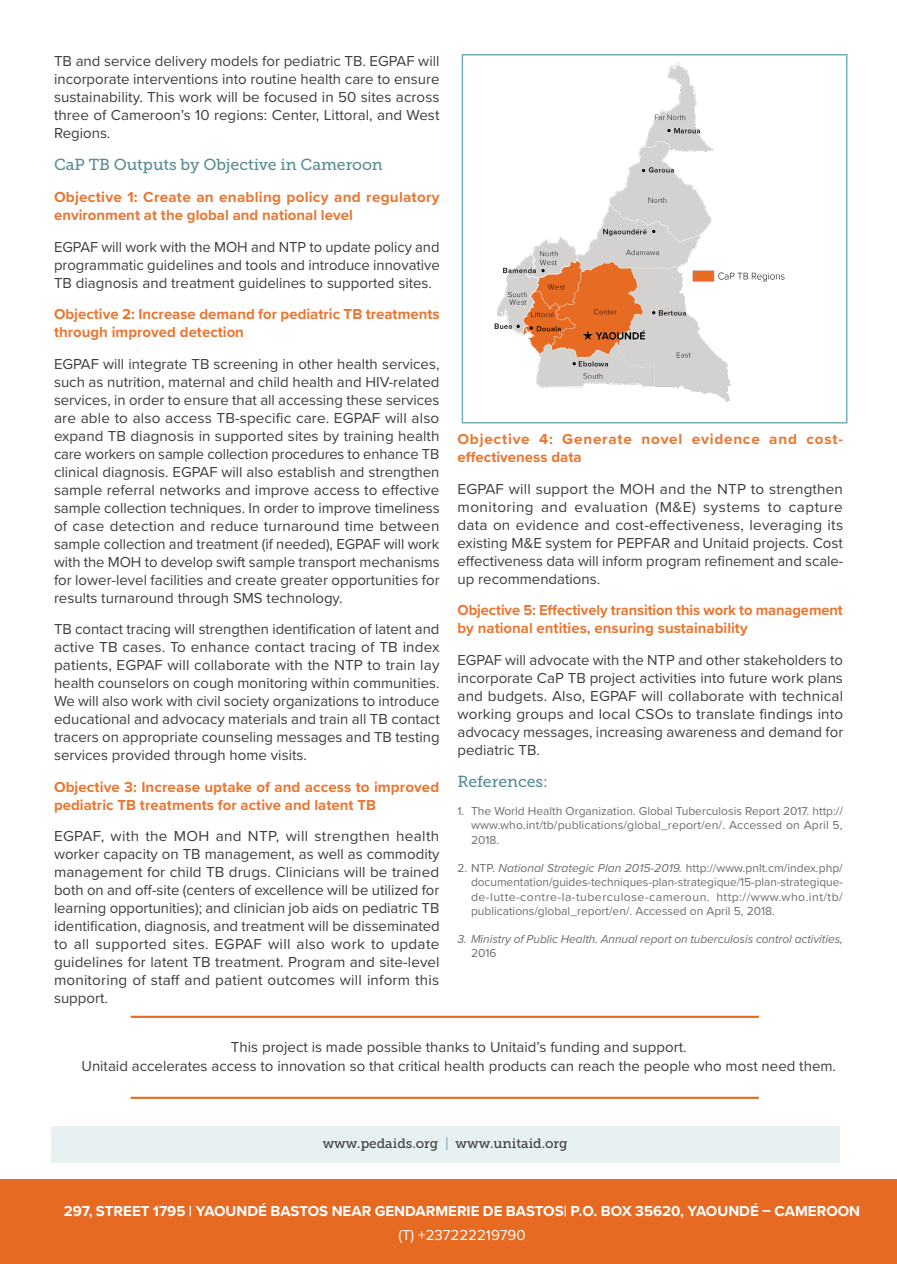
<style>
.page{position:relative;width:897px;height:1264px;background:#fff}
.page>*{position:absolute;margin:0;border:0;box-sizing:border-box;transform-origin:0 0}
.Bullet{font:15.9px "Museo Slab 500";letter-spacing:-.005em;color:#5a8e94}
.Bullet-2{font:15px/18px "Proxima Nova";color:#3e3e3f;text-align:justify}
.Bullet-3{font:700 15px/18px "Proxima Nova";color:#e87732}
.Bullet-4{font:700 15px "Proxima Nova";color:#fff}
.Bullet-5{font:700 15px/18px "Proxima Nova";letter-spacing:.05em;color:#e87732}
.Bullet-6{font:15px "Proxima Nova";color:#fff}
.t1{font:13.5px "Museo Slab 500";color:#3e3e3f}
.t2{font:12px/14.4px "Proxima Nova";letter-spacing:.005em;color:#6c6d70;text-align:justify}
.t3{font:italic 12px/14.4px "Proxima Nova";letter-spacing:-.005em;color:#6c6d70}
.s1{font-style:italic}
.s2{font-style:normal}
.s3{color:#7eb5bd}
</style>
<div class="page">
<div style="left:51px;top:1126px;width:788px;height:37px;background:#e7f1f2"></div>
<div style="left:130px;top:1015px;width:628px;height:2px;border:2px solid #e76a22"></div>
<div style="left:130px;top:1096px;width:628px;height:2px;border:2px solid #e76a22"></div>
<div style="left:0;top:1179px;width:896px;height:85px;background:#e76a22"></div>
<div style="left:461px;top:54px;width:386px;height:369px;border:2px solid #72aeb6"></div>
<img style="left:494px;top:63px;width:291px;height:339px">
<p class="Bullet-2" style="left:54px;top:51px;width:387px">TB and service delivery models for pediatric TB. EGPAF will incorporate interventions into routine health care to ensure sustainability. This work will be focused in 50 sites across three of Cameroon’s 10 regions: Center, Littoral, and West Regions.</p>
<p class="Bullet" style="left:54px;top:156px;width:330px">CaP TB Outputs by Objective in Cameroon</p>
<p class="Bullet-3" style="left:54px;top:188px;width:387px">Objective 1: Create an enabling policy and regulatory environment at the global and national level</p>
<p class="Bullet-2" style="left:54px;top:237px;width:387px">EGPAF will work with the MOH and NTP to update policy and programmatic guidelines and tools and introduce innovative TB diagnosis and treatment guidelines to supported sites.</p>
<p class="Bullet-3" style="left:54px;top:305px;width:387px">Objective 2: Increase demand for pediatric TB treatments through improved detection</p>
<p class="Bullet-2" style="left:54px;top:354px;width:387px">EGPAF will integrate TB screening in other health services, such as nutrition, maternal and child health and HIV-related services, in order to ensure that all accessing these services are able to also access TB-specific care. EGPAF will also expand TB diagnosis in supported sites by training health care workers on sample collection procedures to enhance TB clinical diagnosis. EGPAF will also establish and strengthen sample referral networks and improve access to effective sample collection techniques. In order to improve timeliness of case detection and reduce turnaround time between sample collection and treatment (if needed), EGPAF will work with the MOH to develop swift sample transport mechanisms for lower-level facilities and create greater opportunities for results turnaround through SMS technology.</p>
<p class="Bullet-2" style="left:54px;top:619px;width:387px">TB contact tracing will strengthen identification of latent and active TB cases. To enhance contact tracing of TB index patients, EGPAF will collaborate with the NTP to train lay health counselors on cough monitoring within communities.<br>We will also work with civil society organizations to introduce educational and advocacy materials and train all TB contact tracers on appropriate counseling messages and TB testing services provided through home visits.</p>
<p class="Bullet-3" style="left:54px;top:777px;width:387px">Objective 3: Increase uptake of and access to improved pediatric TB treatments for active and latent TB</p>
<p class="Bullet-2" style="left:54px;top:826px;width:387px">EGPAF, with the MOH and NTP, will strengthen health worker capacity on TB management, as well as commodity management for child TB drugs. Clinicians will be trained both on and off-site (centers of excellence will be utilized for learning opportunities); and clinician job aids on pediatric TB identification, diagnosis, and treatment will be disseminated to all supported sites. EGPAF will also work to update guidelines for latent TB treatment. Program and site-level monitoring of staff and patient outcomes will inform this support.</p>
<p class="Bullet-5" style="left:457px;top:430px;width:387px">Objective 4: Generate novel evidence and cost&shy;effectiveness data</p>
<p class="Bullet-2" style="left:457px;top:479px;width:387px">EGPAF will support the MOH and the NTP to strengthen monitoring and evaluation (M&amp;E) systems to capture data on evidence and cost-effectiveness, leveraging its existing M&amp;E system for PEPFAR and Unitaid projects. Cost effectiveness data will inform program refinement and scale&shy;up recommendations.</p>
<p class="Bullet-3" style="left:457px;top:601px;width:387px">Objective 5: Effectively transition this work to management by national entities, ensuring sustainability</p>
<p class="Bullet-2" style="left:457px;top:650px;width:387px">EGPAF will advocate with the NTP and other stakeholders to incorporate CaP TB project activities into future work plans and budgets. Also, EGPAF will collaborate with technical working groups and local CSOs to translate findings into advocacy messages, increasing awareness and demand for pediatric TB.</p>
<p class="Bullet" style="left:457px;top:773px;width:92px">References:</p>
<p class="t2" style="left:471px;top:803px;width:373px;text-indent:-14px">1. The World Health Organization. Global Tuberculosis Report 2017. http:// www.who.int/tb/publications/global_report/en/. Accessed on April 5, 2018.</p>
<p class="t2" style="left:471px;top:860px;width:373px;text-indent:-14px">2. NTP. <span class="s1">National Strategic Plan 2015-2019.</span> http://www.pnlt.cm/index.php/ documentation/guides-techniques-plan-strategique/15-plan-strategique&shy;de-lutte-contre-la-tuberculose-cameroun. http://www.who.int/tb/ publications/global_report/en/. Accessed on April 5, 2018.</p>
<p class="t3" style="left:471px;top:931px;width:373px;text-indent:-14px">3. Ministry of Public Health. Annual report on tuberculosis control activities,<br><span class="s2">2016</span></p>
<p class="Bullet-2" style="left:231px;top:1037px;width:457px">This project is made possible thanks to Unitaid’s funding and support.</p>
<p class="Bullet-2" style="left:81px;top:1056px;width:756px">Unitaid accelerates access to innovation so that critical health products can reach the people who most need them.</p>
<p class="t1" style="left:323px;top:1136px;width:246px">www.pedaids.org <span class="s3">|</span> www.unitaid.org</p>
<p class="Bullet-4" style="left:64px;top:1199px;width:797px">297, STREET 1795 | YAOUNDÉ BASTOS NEAR GENDARMERIE DE BASTOS| P.O. BOX 35620, YAOUNDÉ – CAMEROON</p>
<p class="Bullet-6" style="left:398px;top:1224px;width:129px">(T) +237222219790</p>
</div>
